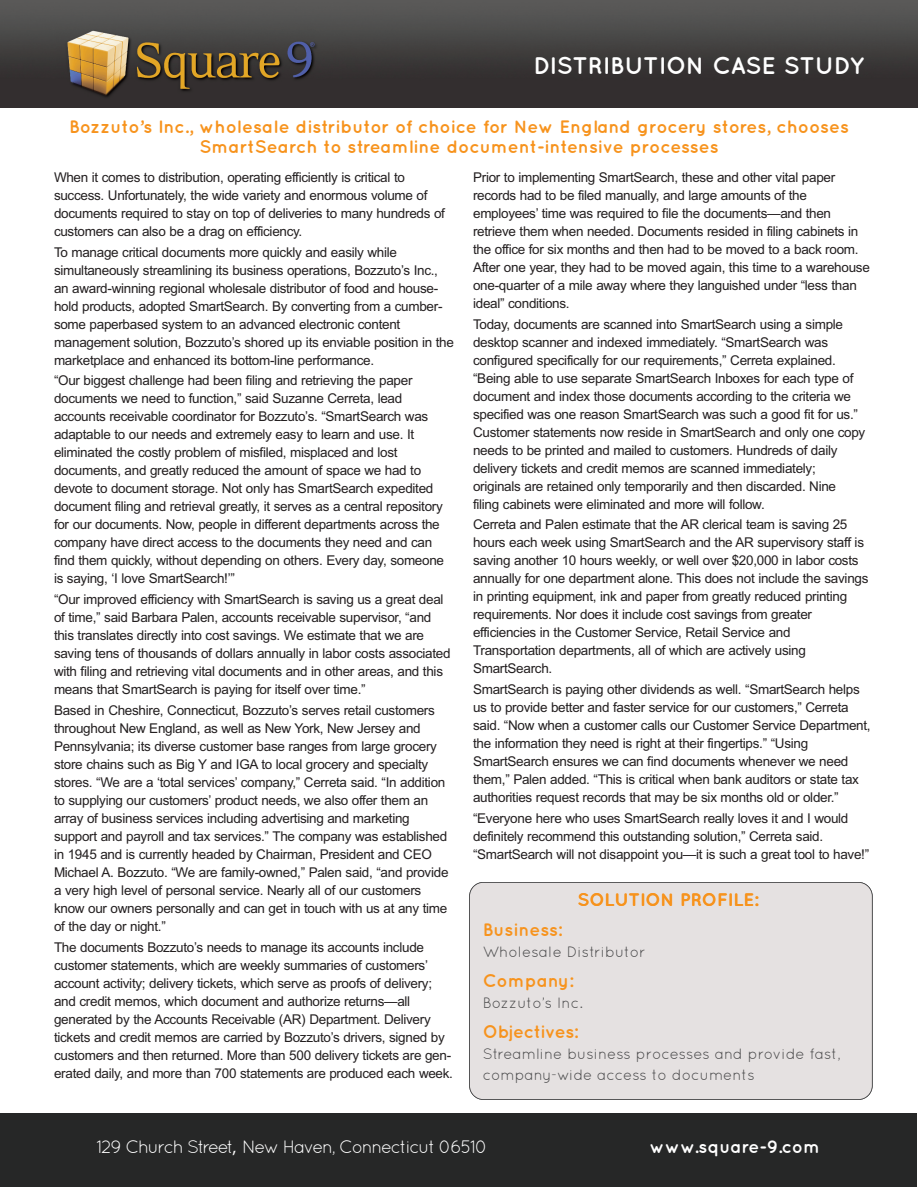
<style>
.page{position:relative;width:918px;height:1188px;background:#fff}
.page>*{position:absolute;margin:0;border:0;box-sizing:border-box;transform-origin:0 0}
.t1{font:700 24px "Quicksand";letter-spacing:-.005em;color:#fff}
.t2{font:700 18px/19.5px "Quicksand";color:#f7931d;text-align:center}
.t3{font:18px "Quicksand";letter-spacing:-.07em;color:#fff}
.t4{font:700 18px "Quicksand";color:#fff}
.t5{font:700 18px "Quicksand";letter-spacing:-.02em;color:#f7931d}
.t6{font:15px/21px "Quicksand";color:#4a4a4b}
.t7{font:13.5px/18px "Arial";letter-spacing:-.02em;color:#231f20}
.s1{font-family:"Myriad Pro"}
</style>
<div class="page">
<div style="left:0;top:1114px;width:917px;height:73px;background:#262727"></div>
<img style="left:0;top:1px;width:918px;height:107px">
<img style="left:50px;top:22px;width:292px;height:86px">
<img style="left:56px;top:27px;width:258px;height:79px">
<div style="left:470px;top:883px;width:402px;height:216px;background:#e5e1e1;border-radius:13px"></div>
<div style="left:469px;top:882px;width:404px;height:218px;border:2px solid #4a4a4b;border-radius:14px"></div>
<h1 class="t1" style="left:533px;top:57px;width:332px">DISTRIBUTION CASE STUDY</h1>
<h2 class="t2" style="left:69px;top:119px;width:781px">Bozzuto’s Inc., wholesale distributor of choice for New England grocery stores, chooses<br>SmartSearch to streamline document-intensive processes</h2>
<p class="t7" style="left:54px;top:168px;width:393px">When it comes to distribution, operating efficiently is critical to success. Unfortunately, the wide variety and enormous volume of documents required to stay on top of deliveries to many hundreds of customers can also be a drag on efficiency.</p>
<p class="t7" style="left:54px;top:243px;width:401px">To manage critical documents more quickly and easily while simultaneously streamlining its business operations, Bozzuto’s Inc., an award-winning regional wholesale distributor of food and house&shy;hold products, adopted SmartSearch. By converting from a cumber&shy;some paperbased system to an advanced electronic content management solution, Bozzuto’s shored up its enviable position in the marketplace and enhanced its bottom-line performance.</p>
<p class="t7" style="left:54px;top:372px;width:392px">“Our biggest challenge had been filing and retrieving the paper documents we need to function,” said Suzanne Cerreta, lead accounts receivable coordinator for Bozzuto’s. “SmartSearch was adaptable to our needs and extremely easy to learn and use. It eliminated the costly problem of misfiled, misplaced and lost documents, and greatly reduced the amount of space we had to devote to document storage. Not only has SmartSearch expedited document filing and retrieval greatly, it serves as a central repository for our documents. Now, people in different departments across the company have direct access to the documents they need and can find them quickly, without depending on others. Every day, someone is saying, ‘I love SmartSearch!’”</p>
<p class="t7" style="left:54px;top:590px;width:398px">“Our improved efficiency with SmartSearch is saving us a great deal of time,” said Barbara Palen, accounts receivable supervisor, “and this translates directly into cost savings. We estimate that we are saving tens of thousands of dollars annually in labor costs associated with filing and retrieving vital documents and in other areas, and this means that SmartSearch is paying for itself over time.”</p>
<p class="t7" style="left:54px;top:701px;width:396px">Based in Cheshire, Connecticut, Bozzuto’s serves retail customers throughout New England, as well as New York, New Jersey and Pennsylvania; its diverse customer base ranges from large grocery store chains such as Big Y and IGA to local grocery and specialty stores. “We are a ‘total services’ company,” Cerreta said. “In addition to supplying our customers’ product needs, we also offer them an array of business services including advertising and marketing support and payroll and tax services.” The company was established in 1945 and is currently headed by Chairman, President and CEO Michael A. Bozzuto. “We are family-owned,” Palen said, “and provide a very high level of personal service. Nearly all of our customers know our owners personally and can get in touch with us at any time of the day or night.”</p>
<p class="t7" style="left:54px;top:938px;width:401px">The documents Bozzuto’s needs to manage its accounts include customer statements, which are weekly summaries of customers’ account activity; delivery tickets, which serve as proofs of delivery; and credit memos, which document and authorize returns—all generated by the Accounts Receivable (AR) Department. Delivery tickets and credit memos are carried by Bozzuto’s drivers, signed by customers and then returned. More than 500 delivery tickets are gen&shy;erated daily, and more than 700 statements are produced each week.</p>
<p class="t7" style="left:473px;top:168px;width:398px">Prior to implementing SmartSearch, these and other vital paper records had to be filed manually, and large amounts of the employees’ time was required to file the documents—and then retrieve them when needed. Documents resided in filing cabinets in the office for six months and then had to be moved to a back room.<br>After one year, they had to be moved again, this time to a warehouse one-quarter of a mile away where they languished under “less than ideal” conditions.</p>
<p class="t7" style="left:473px;top:315px;width:394px">Today, documents are scanned into SmartSearch using a simple desktop scanner and indexed immediately. “SmartSearch was configured specifically for our requirements,” Cerreta explained. “Being able to use separate SmartSearch Inboxes for each type of document and index those documents according to the criteria we specified was one reason SmartSearch was such a good fit for us.” Customer statements now reside in SmartSearch and only one copy needs to be printed and mailed to customers. Hundreds of daily delivery tickets and credit memos are scanned immediately; originals are retained only temporarily and then discarded. Nine filing cabinets were eliminated and more will follow.</p>
<p class="t7" style="left:473px;top:516px;width:397px">Cerreta and Palen estimate that the AR clerical team is saving 25 hours each week using SmartSearch and the AR supervisory staff is saving another 10 hours weekly, or well over $20,000 in labor costs annually for one department alone. This does not include the savings in printing equipment, ink and paper from greatly reduced printing requirements. Nor does it include cost savings from greater efficiencies in the Customer Service, Retail Service and Transportation departments, all of which are actively using SmartSearch.</p>
<p class="t7" style="left:473px;top:680px;width:399px">SmartSearch is paying other dividends as well. “SmartSearch helps us to provide better and faster service for our customers,” Cerreta said. “Now when a customer calls our Customer Service Department, the information they need is right at their fingertips.” “Using SmartSearch ensures we can find documents whenever we need them,” Palen added. “This is critical when bank auditors or state tax authorities request records that may be six months old or older.”</p>
<p class="t7" style="left:473px;top:809px;width:398px">“Everyone here who uses SmartSearch really loves it and I would definitely recommend this outstanding solution,” Cerreta said. “SmartSearch will not disappoint you—it is such a great tool to have!”</p>
<h2 class="t2" style="left:577px;top:891px;width:183px">SOLUTION PROFILE:</h2>
<h2 class="t2" style="left:483px;top:922px;width:81px">Business:</h2>
<p class="t6" style="left:483px;top:943px;width:164px">Wholesale Distributor</p>
<h2 class="t2" style="left:483px;top:973px;width:92px">Company:</h2>
<p class="t6" style="left:483px;top:994px;width:102px">Bozzuto’s Inc.</p>
<h2 class="t5" style="left:483px;top:1026px;width:97px">Objectives:</h2>
<p class="t6" style="left:483px;top:1045px;width:360px">Streamline business processes and provide fast, company-wide access to documents</p>
<p class="t6" style="left:483px;top:943px;width:338px">Commercial nsurance and risk management</p>
<p class="t6" style="left:483px;top:1045px;width:374px">Eliminate paper-based filing system, streamline business operations and prevent document losses</p>
<h2 class="t3" style="left:96px;top:1140px;width:393px">129 Church Street<span class="s1">,</span> New Haven, Connecticut 06510</h2>
<h2 class="t4" style="left:650px;top:1140px;width:172px">www.square-9.com</h2>
</div>
